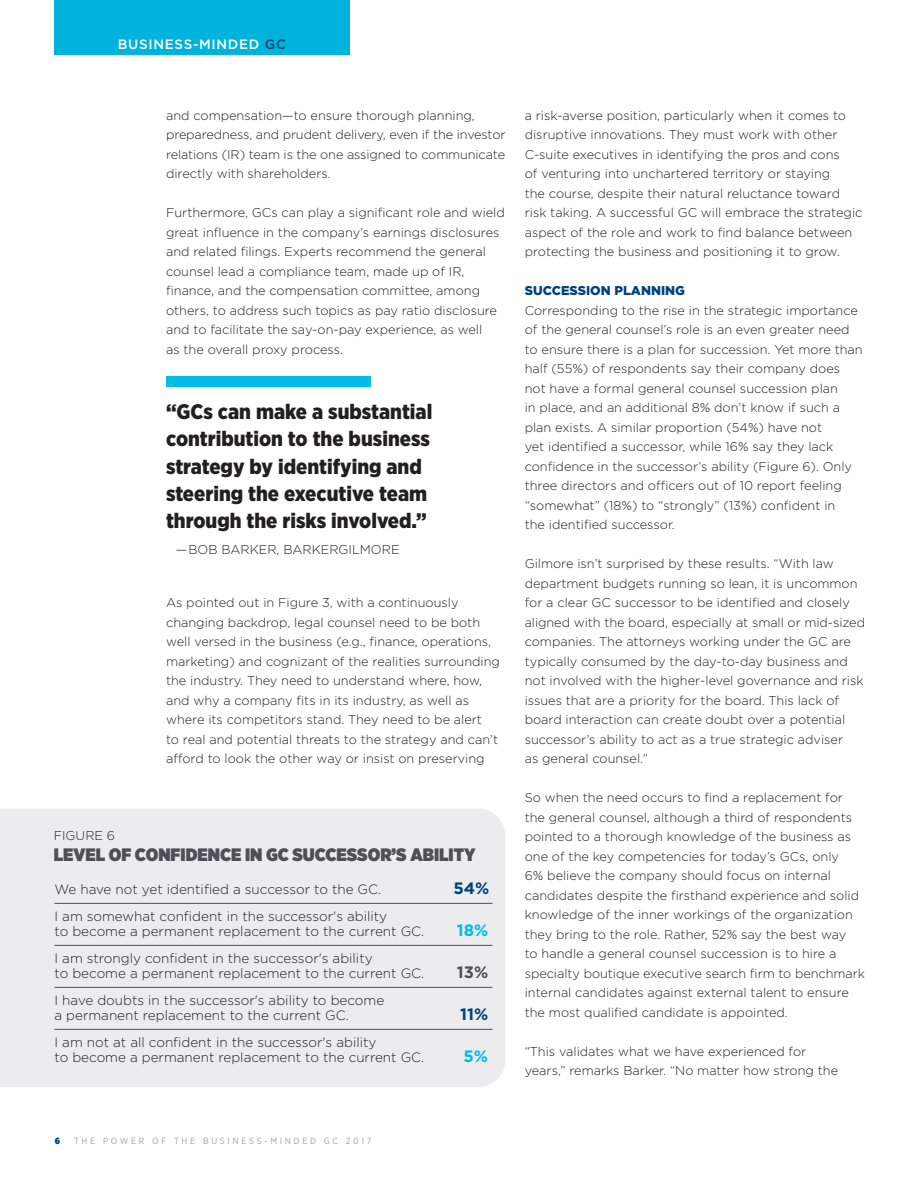
<style>
.page{position:relative;width:918px;height:1188px;background:#fff}
.page>*{position:absolute;margin:0;border:0;box-sizing:border-box;transform-origin:0 0}
.t1{font:900 21px/27.3px "Gotham Narrow";color:#231f20}
.t2{font:900 18px "Gotham Narrow";color:#4c5159}
.t3{font:700 16.5px "Gotham";color:#01427c}
.t4{font:700 16.5px "Gotham";color:#02bce8}
.t5{font:700 16.5px "Gotham";color:#4c5159}
.t6{font:300 13.5px/15px "Gotham";color:#231f20}
.t7{font:500 13.5px "Gotham";letter-spacing:.05em;color:#fff}
.t8{font:300 12.75px/19.5px "Gotham";color:#231f20}
.t9{font:300 12.75px "Gotham";color:#231f20;scale:2 1}
.t10{font:900 12.75px "Gotham";color:#01427c}
.t11{font:9px "Gotham Narrow";letter-spacing:.3em;color:#9fa3a6}
.t12{font:900 9px "Gotham Narrow";color:#01457f}
.s1{color:#01427c}
</style>
<div class="page">
<div style="left:54px;top:0;width:296px;height:54px;background:#00b3dc"></div>
<div style="left:0;top:809px;width:505px;height:278px;background:#ececee"></div>
<hr style="left:55px;top:903px;width:438px;height:1px;background:#4c5159">
<hr style="left:55px;top:945px;width:438px;height:1px;background:#4c5159">
<hr style="left:55px;top:987px;width:438px;height:1px;background:#4c5159">
<hr style="left:55px;top:1029px;width:438px;height:1px;background:#4c5159">
<div style="left:166px;top:376px;width:205px;height:11px;background:#02bce8"></div>
<p class="t7" style="left:118px;top:39px;width:170px">BUSINESS-MINDED <span class="s1">GC</span></p>
<p class="t8" style="left:166px;top:107px;width:341px">and compensation—to ensure thorough planning, preparedness, and prudent delivery, even if the investor relations (IR) team is the one assigned to communicate directly with shareholders.</p>
<p class="t8" style="left:166px;top:204px;width:340px">Furthermore, GCs can play a significant role and wield great influence in the company’s earnings disclosures and related filings. Experts recommend the general counsel lead a compliance team, made up of IR, finance, and the compensation committee, among others, to address such topics as pay ratio disclosure and to facilitate the say-on-pay experience, as well<br>as the overall proxy process.</p>
<h1 class="t1" style="left:166px;top:400px;width:268px">“GCs can make a substantial contribution to the business strategy by identifying and steering the executive team through the risks involved.”</h1>
<p class="t9" style="left:175px;top:545px;width:114px">–BOB BARKER, BARKERGILMORE</p>
<p class="t8" style="left:166px;top:594px;width:335px">As pointed out in Figure 3, with a continuously changing backdrop, legal counsel need to be both well versed in the business (e.g., finance, operations, marketing) and cognizant of the realities surrounding the industry. They need to understand where, how, and why a company fits in its industry, as well as where its competitors stand. They need to be alert<br>to real and potential threats to the strategy and can’t afford to look the other way or insist on preserving</p>
<p class="t8" style="left:54px;top:827px;width:63px">FIGURE 6</p>
<h2 class="t2" style="left:54px;top:848px;width:423px">LEVEL OF CONFIDENCE IN GC SUCCESSOR’S ABILITY</h2>
<p class="t6" style="left:55px;top:882px;width:328px">We have not yet identified a successor to the GC.</p>
<p class="t3" style="left:453px;top:882px;width:37px">54%</p>
<p class="t6" style="left:55px;top:909px;width:371px">I am somewhat confident in the successor's ability<br>to become a permanent replacement to the current GC.</p>
<p class="t4" style="left:457px;top:924px;width:33px">18%</p>
<p class="t6" style="left:55px;top:951px;width:371px">I am strongly confident in the successor's ability<br>to become a permanent replacement to the current GC.</p>
<p class="t6" style="left:55px;top:993px;width:331px">I have doubts in the successor's ability to become a permanent replacement to the current GC.</p>
<p class="t6" style="left:55px;top:1035px;width:371px">I am not at all confident in the successor's ability<br>to become a permanent replacement to the current GC.</p>
<p class="t5" style="left:457px;top:966px;width:33px">13%</p>
<p class="t3" style="left:460px;top:1008px;width:30px">11%</p>
<p class="t4" style="left:464px;top:1050px;width:26px">5%</p>
<p class="t8" style="left:525px;top:107px;width:339px">a risk-averse position, particularly when it comes to disruptive innovations. They must work with other C-suite executives in identifying the pros and cons<br>of venturing into unchartered territory or staying<br>the course, despite their natural reluctance toward risk taking. A successful GC will embrace the strategic aspect of the role and work to find balance between protecting the business and positioning it to grow.</p>
<p class="t10" style="left:525px;top:286px;width:162px">SUCCESSION PLANNING</p>
<p class="t8" style="left:525px;top:302px;width:340px">Corresponding to the rise in the strategic importance of the general counsel’s role is an even greater need to ensure there is a plan for succession. Yet more than half (55%) of respondents say their company does not have a formal general counsel succession plan<br>in place, and an additional 8% don’t know if such a plan exists. A similar proportion (54%) have not<br>yet identified a successor, while 16% say they lack confidence in the successor’s ability (Figure 6). Only three directors and officers out of 10 report feeling “somewhat” (18%) to “strongly” (13%) confident in<br>the identified successor.</p>
<p class="t8" style="left:525px;top:555px;width:342px">Gilmore isn’t surprised by these results. “With law department budgets running so lean, it is uncommon for a clear GC successor to be identified and closely aligned with the board, especially at small or mid-sized companies. The attorneys working under the GC are typically consumed by the day-to-day business and not involved with the higher-level governance and risk issues that are a priority for the board. This lack of board interaction can create doubt over a potential successor’s ability to act as a true strategic adviser<br>as general counsel.”</p>
<p class="t8" style="left:525px;top:789px;width:342px">So when the need occurs to find a replacement for the general counsel, although a third of respondents pointed to a thorough knowledge of the business as one of the key competencies for today’s GCs, only<br>6% believe the company should focus on internal candidates despite the firsthand experience and solid knowledge of the inner workings of the organization they bring to the role. Rather, 52% say the best way<br>to handle a general counsel succession is to hire a specialty boutique executive search firm to benchmark internal candidates against external talent to ensure the most qualified candidate is appointed.</p>
<p class="t8" style="left:525px;top:1043px;width:315px">“This validates what we have experienced for years,” remarks Barker. “No matter how strong the</p>
<p class="t12" style="left:55px;top:1138px;width:7px">6</p>
<p class="t11" style="left:74px;top:1138px;width:299px">THE POWER OF THE BUSINESS-MINDED GC 2017</p>
</div>
